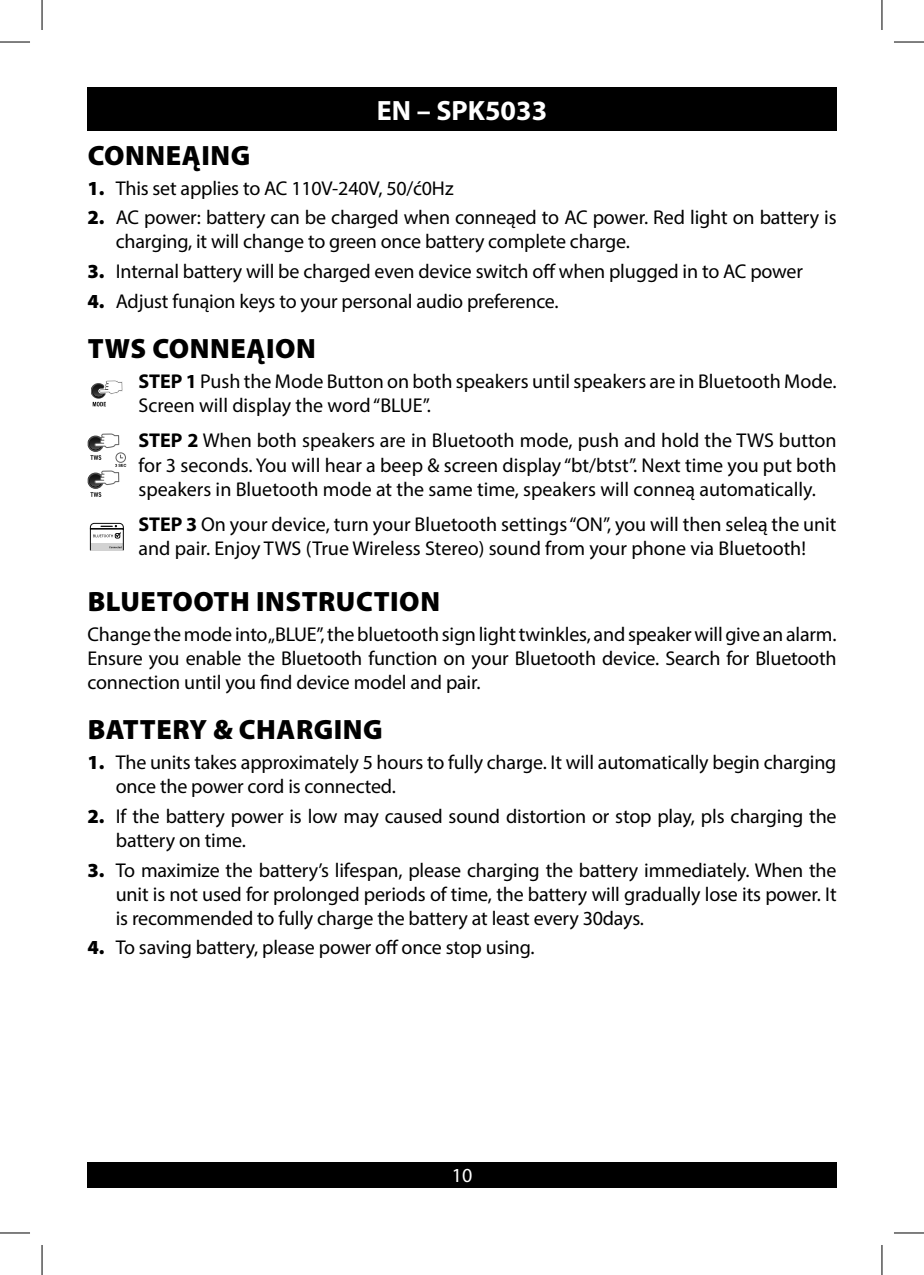
<style>
.page{position:relative;width:924px;height:1275px;background:#fff}
.page>*{position:absolute;margin:0;border:0;box-sizing:border-box;transform-origin:0 0}
.HEADING{font:900 28px "Myriad Pro";letter-spacing:.02em;color:#000}
.t1{font:700 28px "Myriad Pro";color:#fff}
.PLAIN_TEXT{font:20px/24px "Myriad Pro";letter-spacing:-.01em;color:#000}
.NUMEROWANE{font:20px/24px "Myriad Pro";letter-spacing:-.01em;color:#000;text-align:justify}
.t2{font:20px "Myriad Pro";color:#fff}
.s1{font-weight:900}
.s2{font-weight:700}
</style>
<div class="page">
<div style="left:87px;top:87px;width:749px;height:44px;background:#000"></div>
<div style="left:87px;top:1162px;width:749px;height:25px;background:#000"></div>
<img style="left:88px;top:438px;width:2px;height:12px">
<img style="left:88px;top:475px;width:14px;height:14px">
<svg style="left:90px;top:492px;width:11px;height:5px"></svg>
<svg style="left:90px;top:380px;width:36px;height:106px"></svg>
<svg style="left:90px;top:523px;width:34px;height:28px"></svg>
<hr style="left:0;top:42px;width:30px;height:1px;background:#000">
<hr style="left:893px;top:42px;width:30px;height:1px;background:#000">
<hr style="left:0;top:1232px;width:30px;height:1px;background:#000">
<hr style="left:893px;top:1232px;width:30px;height:1px;background:#000">
<hr style="left:42px;top:0;width:1px;height:30px;background:#000">
<hr style="left:42px;top:1245px;width:1px;height:30px;background:#000">
<hr style="left:881px;top:0;width:1px;height:30px;background:#000">
<hr style="left:881px;top:1245px;width:1px;height:30px;background:#000">
<h1 class="t1" style="left:376px;top:92px;width:172px">EN – SPK5033</h1>
<p class="HEADING" style="left:88px;top:137px;width:164px">CONNEĄING</p>
<p class="PLAIN_TEXT" style="left:87px;top:176px;width:367px"><span class="s1">1.</span> This set applies to AC 110V-240V, 50/ć0Hz</p>
<p class="PLAIN_TEXT" style="left:116px;top:205px;width:722px;text-indent:-28px"><span class="s1">2.</span> AC power: battery can be charged when conneąed to AC power. Red light on battery is charging, it will change to green once battery complete charge.</p>
<p class="PLAIN_TEXT" style="left:87px;top:259px;width:716px"><span class="s1">3.</span> Internal battery will be charged even device switch off when plugged in to AC power</p>
<p class="PLAIN_TEXT" style="left:87px;top:289px;width:472px"><span class="s1">4.</span> Adjust funąion keys to your personal audio preference.</p>
<p class="HEADING" style="left:88px;top:330px;width:229px">TWS CONNEĄION</p>
<p class="PLAIN_TEXT" style="left:138px;top:369px;width:699px"><span class="s2">STEP 1</span> Push the Mode Button on both speakers until speakers are in Bluetooth Mode.<br>Screen will display the word “BLUE”.</p>
<p class="PLAIN_TEXT" style="left:138px;top:428px;width:699px;text-align:justify"><span class="s2">STEP 2</span> When both speakers are in Bluetooth mode, push and hold the TWS button for 3 seconds. You will hear a beep &amp; screen display “bt/btst”. Next time you put both speakers in Bluetooth mode at the same time, speakers will conneą automatically.</p>
<p class="PLAIN_TEXT" style="left:138px;top:512px;width:699px"><span class="s2">STEP 3</span> On your device, turn your Bluetooth settings “ON”, you will then seleą the unit and pair. Enjoy TWS (True Wireless Stereo) sound from your phone via Bluetooth!</p>
<p class="HEADING" style="left:88px;top:583px;width:354px">BLUETOOTH INSTRUCTION</p>
<p class="NUMEROWANE" style="left:87px;top:622px;width:750px">Change the mode into „BLUE”, the bluetooth sign light twinkles, and speaker will give an alarm.<br>Ensure you enable the Bluetooth function on your Bluetooth device. Search for Bluetooth connection until you find device model and pair.</p>
<p class="HEADING" style="left:88px;top:711px;width:296px">BATTERY &amp; CHARGING</p>
<p class="PLAIN_TEXT" style="left:116px;top:750px;width:721px;text-indent:-28px"><span class="s1">1.</span> The units takes approximately 5 hours to fully charge. It will automatically begin charging once the power cord is connected.</p>
<p class="PLAIN_TEXT" style="left:116px;top:804px;width:722px;text-indent:-28px"><span class="s1">2.</span> If the battery power is low may caused sound distortion or stop play, pls charging the battery on time.</p>
<p class="PLAIN_TEXT" style="left:116px;top:857px;width:722px;text-align:justify;text-indent:-28px"><span class="s1">3.</span> To maximize the battery’s lifespan, please charging the battery immediately. When the unit is not used for prolonged periods of time, the battery will gradually lose its power. It is recommended to fully charge the battery at least every 30days.</p>
<p class="PLAIN_TEXT" style="left:87px;top:935px;width:448px"><span class="s1">4.</span> To saving battery, please power off once stop using.</p>
<p class="t2" style="left:451px;top:1163px;width:22px">10</p>
</div>
